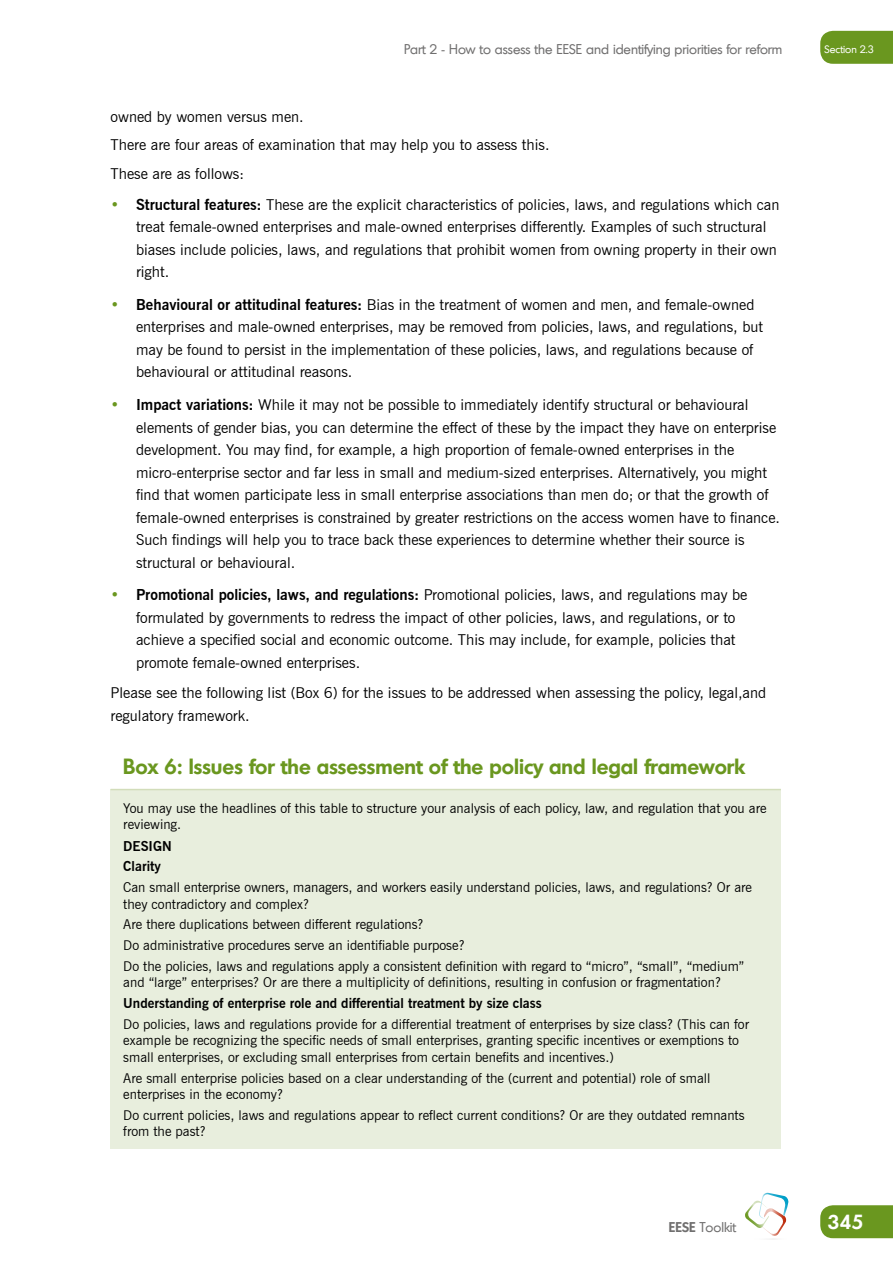
<style>
.page{position:relative;width:893px;height:1263px;background:#fff}
.page>*{position:absolute;margin:0;border:0;box-sizing:border-box;transform-origin:0 0}
.t1{font:600 21px "Montreal";color:#6a971f}
.t2{font:600 19.5px "Montreal";color:#fff}
.t3{font:15px/22.5px "News Gothic BT";color:#000}
.t4{font:13.5px/16.5px "News Gothic BT";color:#000}
.t5{font:700 13.5px/20.7px "News Gothic BT";color:#000}
.t6{font:13.5px "Montreal";color:#706f6f}
.t7{font:10.5px "Montreal";color:#fff}
.s1{color:#6a971f}
.s2{font-weight:700}
.s3{font-weight:600}
</style>
<div class="page">
<div style="left:820px;top:1205px;width:73px;height:33px;background:#6a971f"></div>
<div style="left:820px;top:31px;width:73px;height:33px;background:#6a971f"></div>
<svg style="left:745px;top:1193px;width:43px;height:43px"></svg>
<div style="left:111px;top:789px;width:670px;height:360px;background:#e8eedd"></div>
<hr style="left:111px;top:789px;width:670px;height:1px;background:#d2ddba">
<p class="t6" style="left:404px;top:40px;width:380px">Part 2 - How to assess the EESE and identifying priorities for reform</p>
<p class="t7" style="left:824px;top:42px;width:51px">Section 2.3</p>
<p class="t3" style="left:111px;top:102px;width:440px;line-height:28.5px">owned by women versus men.<br>There are four areas of examination that may help you to assess this.<br>These are as follows:</p>
<p class="t3" style="left:136px;top:193px;width:645px;text-indent:-26px"><span class="s1">•</span> <span class="s2">Structural features:</span> These are the explicit characteristics of policies, laws, and regulations which can treat female-owned enterprises and male-owned enterprises differently. Examples of such structural biases include policies, laws, and regulations that prohibit women from owning property in their own right.</p>
<p class="t3" style="left:136px;top:293px;width:628px;text-indent:-26px"><span class="s1">•</span> <span class="s2">Behavioural or attitudinal features:</span> Bias in the treatment of women and men, and female-owned enterprises and male-owned enterprises, may be removed from policies, laws, and regulations, but may be found to persist in the implementation of these policies, laws, and regulations because of behavioural or attitudinal reasons.</p>
<p class="t3" style="left:136px;top:393px;width:645px;text-indent:-26px"><span class="s1">•</span> <span class="s2">Impact variations:</span> While it may not be possible to immediately identify structural or behavioural elements of gender bias, you can determine the effect of these by the impact they have on enterprise development. You may find, for example, a high proportion of female-owned enterprises in the micro-enterprise sector and far less in small and medium-sized enterprises. Alternatively, you might find that women participate less in small enterprise associations than men do; or that the growth of female-owned enterprises is constrained by greater restrictions on the access women have to finance.<br>Such findings will help you to trace back these experiences to determine whether their source is structural or behavioural.</p>
<p class="t3" style="left:136px;top:583px;width:613px;text-indent:-26px"><span class="s1">•</span> <span class="s2">Promotional policies, laws, and regulations:</span> Promotional policies, laws, and regulations may be formulated by governments to redress the impact of other policies, laws, and regulations, or to achieve a specified social and economic outcome. This may include, for example, policies that promote female-owned enterprises.</p>
<p class="t3" style="left:111px;top:682px;width:657px">Please see the following list (Box 6) for the issues to be addressed when assessing the policy, legal,and regulatory framework.</p>
<h1 class="t1" style="left:123px;top:752px;width:623px">Box 6: Issues for the assessment of the policy and legal framework</h1>
<p class="t4" style="left:123px;top:799px;width:645px">You may use the headlines of this table to structure your analysis of each policy, law, and regulation that you are reviewing.</p>
<p class="t5" style="left:123px;top:835px;width:50px">DESIGN<br>Clarity</p>
<p class="t4" style="left:123px;top:879px;width:630px">Can small enterprise owners, managers, and workers easily understand policies, laws, and regulations? Or are they contradictory and complex?</p>
<p class="t4" style="left:123px;top:914px;width:622px;line-height:20.7px">Are there duplications between different regulations?<br>Do administrative procedures serve an identifiable purpose?<br>Do the policies, laws and regulations apply a consistent definition with regard to “micro”, “small”, “medium”</p>
<p class="t4" style="left:123px;top:974px;width:599px">and “large” enterprises? Or are there a multiplicity of definitions, resulting in confusion or fragmentation?</p>
<p class="t5" style="left:123px;top:993px;width:420px">Understanding of enterprise role and differential treatment by size class</p>
<p class="t4" style="left:123px;top:1016px;width:627px">Do policies, laws and regulations provide for a differential treatment of enterprises by size class? (This can for example be recognizing the specific needs of small enterprises, granting specific incentives or exemptions to small enterprises, or excluding small enterprises from certain benefits and incentives.)</p>
<p class="t4" style="left:123px;top:1069px;width:589px">Are small enterprise policies based on a clear understanding of the (current and potential) role of small enterprises in the economy?</p>
<p class="t4" style="left:123px;top:1107px;width:623px">Do current policies, laws and regulations appear to reflect current conditions? Or are they outdated remnants from the past?</p>
<p class="t6" style="left:669px;top:1218px;width:69px"><span class="s3">EESE</span> Toolkit</p>
<h2 class="t2" style="left:827px;top:1209px;width:38px">345</h2>
</div>
